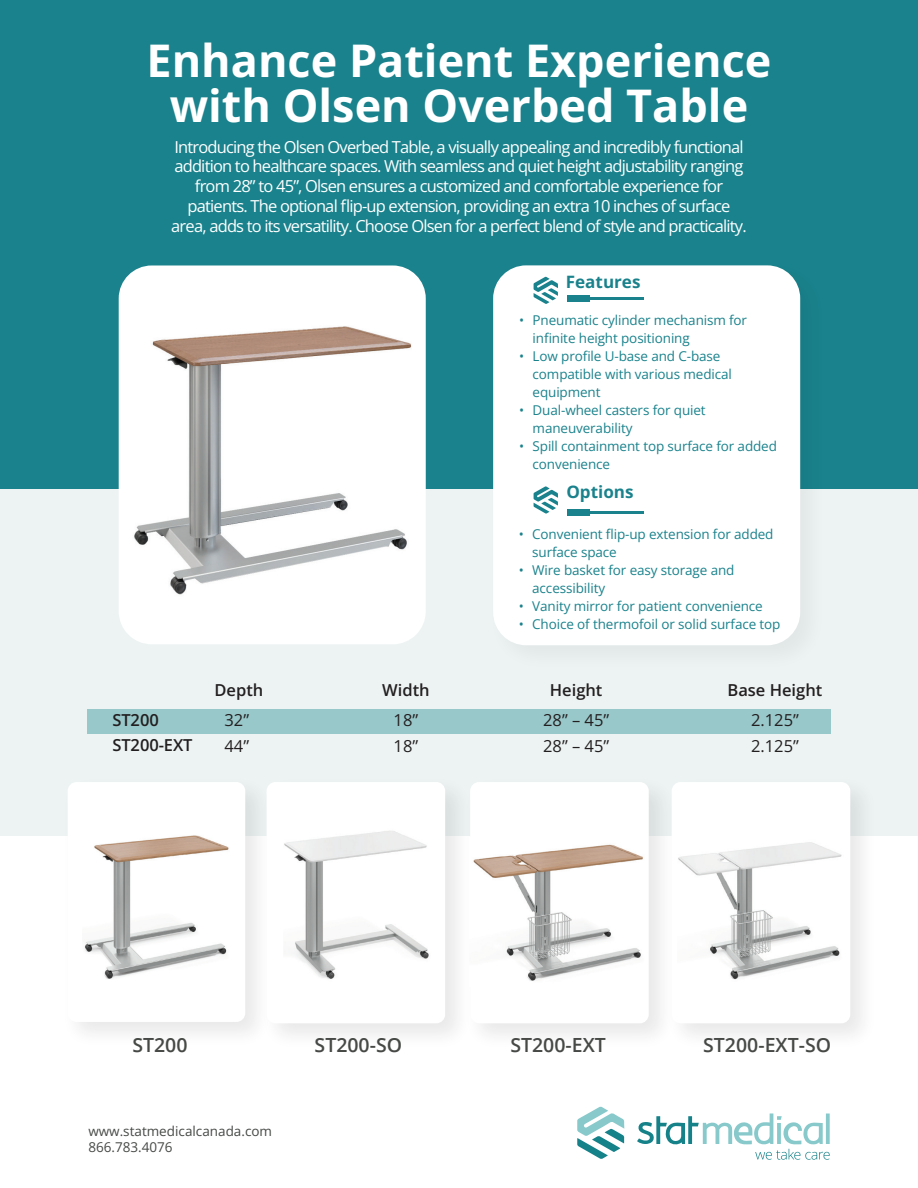
<style>
.page{position:relative;width:918px;height:1188px;background:#fff}
.page>*{position:absolute;margin:0;border:0;box-sizing:border-box;transform-origin:0 0}
.t1{font:700 45px/45px "Open Sans";color:#fff;text-align:center}
.t2{font:600 19.5px "Open Sans";color:#464946}
.t3{font:700 17.1px "Open Sans";color:#1a828c}
.t4{font:16.5px/19.8px "Open Sans";letter-spacing:-.05em;color:#fff;text-align:center}
.t5{font:600 16.5px "Open Sans";color:#231f20}
.t6{font:16.5px "Open Sans";color:#231f20}
.t7{font:13.5px/18px "Open Sans";letter-spacing:-.01em;color:#1a828c}
.t8{font:13.5px/16.2px "Open Sans";color:#464946}
</style>
<div class="page">
<div style="left:0;top:0;width:918px;height:491px;background:#1a828c"></div>
<div style="left:0;top:489px;width:918px;height:347px;background:#edf3f3"></div>
<div style="left:87px;top:709px;width:744px;height:25px;background:#99c8ca"></div>
<div style="left:119px;top:265px;width:307px;height:379px;background:#fff;border-radius:33px"></div>
<div style="left:493px;top:265px;width:307px;height:380px;background:#fff;border-radius:33px"></div>
<svg style="left:577px;top:1107px;width:47px;height:52px"></svg>
<svg style="left:637px;top:1113px;width:193px;height:47px"></svg>
<svg style="left:534px;top:486px;width:24px;height:28px"></svg>
<div style="left:567px;top:509px;width:22px;height:7px;background:#1a828c"></div>
<hr style="left:567px;top:511px;width:77px;height:3px;background:#1a828c">
<svg style="left:534px;top:277px;width:24px;height:27px"></svg>
<div style="left:567px;top:295px;width:22px;height:7px;background:#1a828c"></div>
<hr style="left:567px;top:297px;width:77px;height:3px;background:#1a828c">
<div style="left:68px;top:782px;width:177px;height:240px;background:#fff;border-radius:9px"></div>
<div style="left:470px;top:782px;width:179px;height:241px;background:#fff;border-radius:9px"></div>
<img style="left:254px;top:782px;width:224px;height:256px">
<div style="left:267px;top:782px;width:178px;height:241px;background:#fff;border-radius:9px"></div>
<div style="left:672px;top:782px;width:178px;height:241px;background:#fff;border-radius:9px"></div>
<img style="left:134px;top:326px;width:278px;height:269px">
<img style="left:84px;top:835px;width:145px;height:144px">
<img style="left:284px;top:831px;width:145px;height:148px">
<img style="left:469px;top:837px;width:174px;height:150px">
<img style="left:678px;top:842px;width:164px;height:138px">
<h1 class="t1" style="left:147px;top:37px;width:626px">Enhance Patient Experience with Olsen Overbed Table</h1>
<p class="t4" style="left:171px;top:136px;width:577px">Introducing the Olsen Overbed Table, a visually appealing and incredibly functional addition to healthcare spaces. With seamless and quiet height adjustability ranging from 28” to 45”, Olsen ensures a customized and comfortable experience for patients. The optional flip-up extension, providing an extra 10 inches of surface area, adds to its versatility. Choose Olsen for a perfect blend of style and practicality.</p>
<p class="t3" style="left:566px;top:270px;width:76px">Features</p>
<p class="t7" style="left:533px;top:311px;width:216px;text-indent:-14px">• Pneumatic cylinder mechanism for infinite height positioning</p>
<p class="t7" style="left:533px;top:347px;width:201px;text-indent:-14px">• Low profile U-base and C-base compatible with various medical equipment</p>
<p class="t7" style="left:533px;top:401px;width:175px;text-indent:-14px">• Dual-wheel casters for quiet maneuverability</p>
<p class="t7" style="left:533px;top:437px;width:246px;text-indent:-14px">• Spill containment top surface for added convenience</p>
<p class="t3" style="left:566px;top:480px;width:69px">Options</p>
<p class="t7" style="left:532px;top:525px;width:243px;text-indent:-14px">• Convenient flip-up extension for added surface space</p>
<p class="t7" style="left:532px;top:561px;width:204px;text-indent:-14px">• Wire basket for easy storage and accessibility</p>
<p class="t7" style="left:519px;top:597px;width:246px">• Vanity mirror for patient convenience</p>
<p class="t7" style="left:519px;top:615px;width:263px">• Choice of thermofoil or solid surface top</p>
<p class="t5" style="left:215px;top:679px;width:50px">Depth</p>
<p class="t5" style="left:382px;top:679px;width:49px">Width</p>
<p class="t5" style="left:550px;top:679px;width:54px">Height</p>
<p class="t5" style="left:727px;top:679px;width:96px">Base Height</p>
<p class="t5" style="left:112px;top:709px;width:48px">ST200</p>
<p class="t6" style="left:224px;top:709px;width:26px">32”</p>
<p class="t6" style="left:394px;top:709px;width:26px">18”</p>
<p class="t6" style="left:543px;top:709px;width:68px">28” – 45”</p>
<p class="t6" style="left:751px;top:709px;width:49px">2.125”</p>
<p class="t5" style="left:112px;top:734px;width:82px">ST200-EXT</p>
<p class="t6" style="left:224px;top:734px;width:26px">44”</p>
<p class="t6" style="left:394px;top:734px;width:26px">18”</p>
<p class="t6" style="left:543px;top:734px;width:68px">28” – 45”</p>
<p class="t6" style="left:751px;top:734px;width:49px">2.125”</p>
<h2 class="t2" style="left:132px;top:1032px;width:57px">ST200</h2>
<h2 class="t2" style="left:315px;top:1032px;width:89px">ST200-SO</h2>
<h2 class="t2" style="left:510px;top:1032px;width:97px">ST200-EXT</h2>
<h2 class="t2" style="left:703px;top:1032px;width:129px">ST200-EXT-SO</h2>
<p class="t8" style="left:88px;top:1123px;width:185px">www.statmedicalcanada.com<br>866.783.4076</p>
</div>
